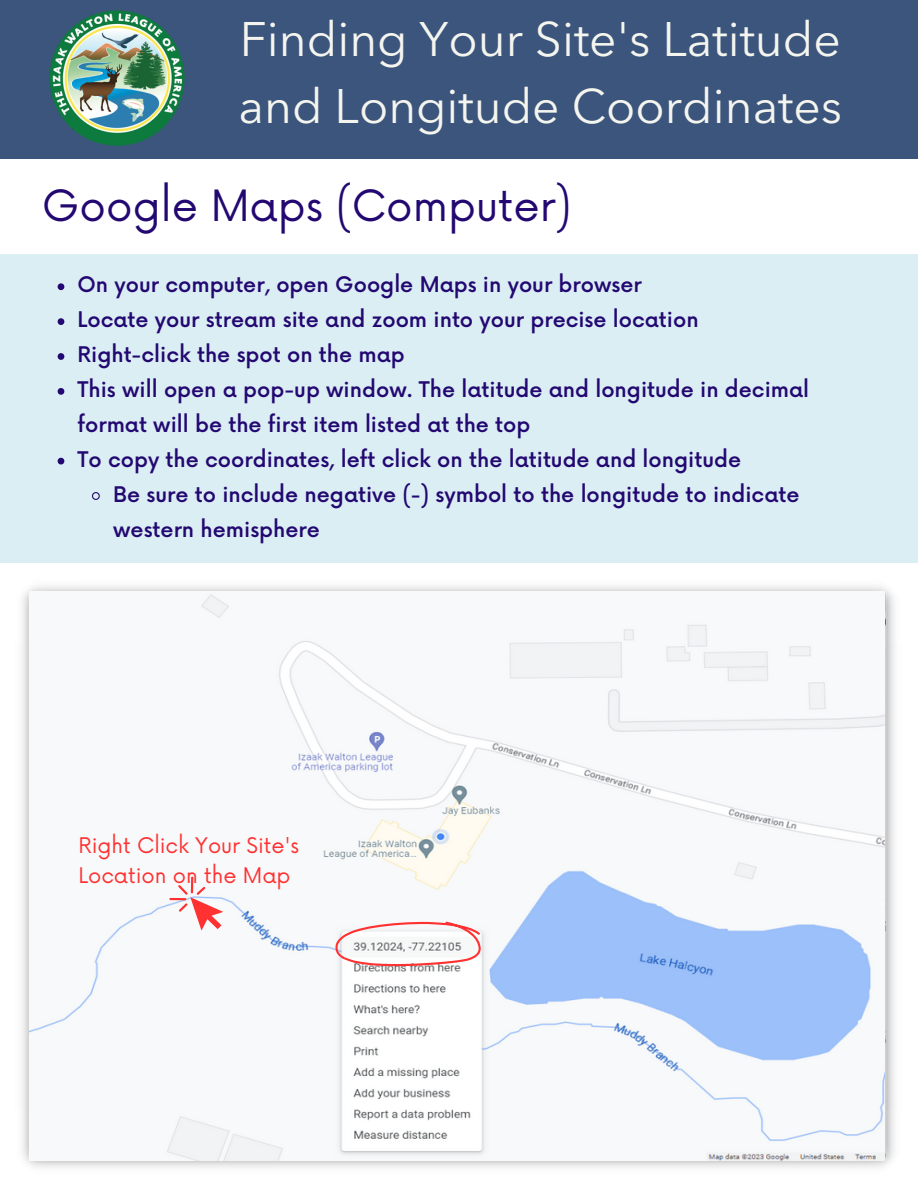
<style>
.page{position:relative;width:918px;height:1188px;background:#fff}
.page>*{position:absolute;margin:0;border:0;box-sizing:border-box;transform-origin:0 0}
.t1{font:48px/66.3px "Avenir Next LT Pro";color:#f5f5ef}
.t2{font:42px "Now";color:#230871}
.t3{font:500 21px/34.8px "Now";color:#230871}
.t4{font:21px/29.2px "Now";color:#ff3131}
</style>
<div class="page">
<img style="left:22px;top:586px;width:873px;height:582px">
<img style="left:30px;top:591px;width:855px;height:570px">
<svg style="left:335px;top:921px;width:146px;height:45px"></svg>
<div style="left:0;top:254px;width:918px;height:308px;background:#dbeef4"></div>
<div style="left:0;top:0;width:918px;height:159px;background:#3c557c"></div>
<img style="left:49px;top:10px;width:136px;height:136px">
<svg style="left:169px;top:877px;width:54px;height:54px"></svg>
<svg style="left:58px;top:283px;width:6px;height:7px"></svg>
<svg style="left:58px;top:318px;width:6px;height:7px"></svg>
<svg style="left:58px;top:353px;width:6px;height:7px"></svg>
<svg style="left:58px;top:388px;width:6px;height:7px"></svg>
<svg style="left:58px;top:458px;width:6px;height:7px"></svg>
<svg style="left:92px;top:492px;width:8px;height:8px"></svg>
<p class="t1" style="left:239px;top:11px;width:605px">Finding Your Site's Latitude and Longitude Coordinates</p>
<p class="t2" style="left:42px;top:182px;width:531px">Google Maps (Computer)</p>
<p class="t3" style="left:78px;top:269px;width:566px">On your computer, open Google Maps in your browser</p>
<p class="t3" style="left:78px;top:304px;width:623px">Locate your stream site and zoom into your precise location</p>
<p class="t3" style="left:78px;top:338px;width:329px">Right-click the spot on the map</p>
<p class="t3" style="left:78px;top:373px;width:733px">This will open a pop-up window. The latitude and longitude in decimal format will be the first item listed at the top</p>
<p class="t3" style="left:78px;top:443px;width:665px">To copy the coordinates, left click on the latitude and longitude</p>
<p class="t3" style="left:113px;top:478px;width:688px">Be sure to include negative (-) symbol to the longitude to indicate western hemisphere</p>
<p class="t4" style="left:78px;top:832px;width:222px">Right Click Your Site's<br>Location on the Map</p>
</div>
